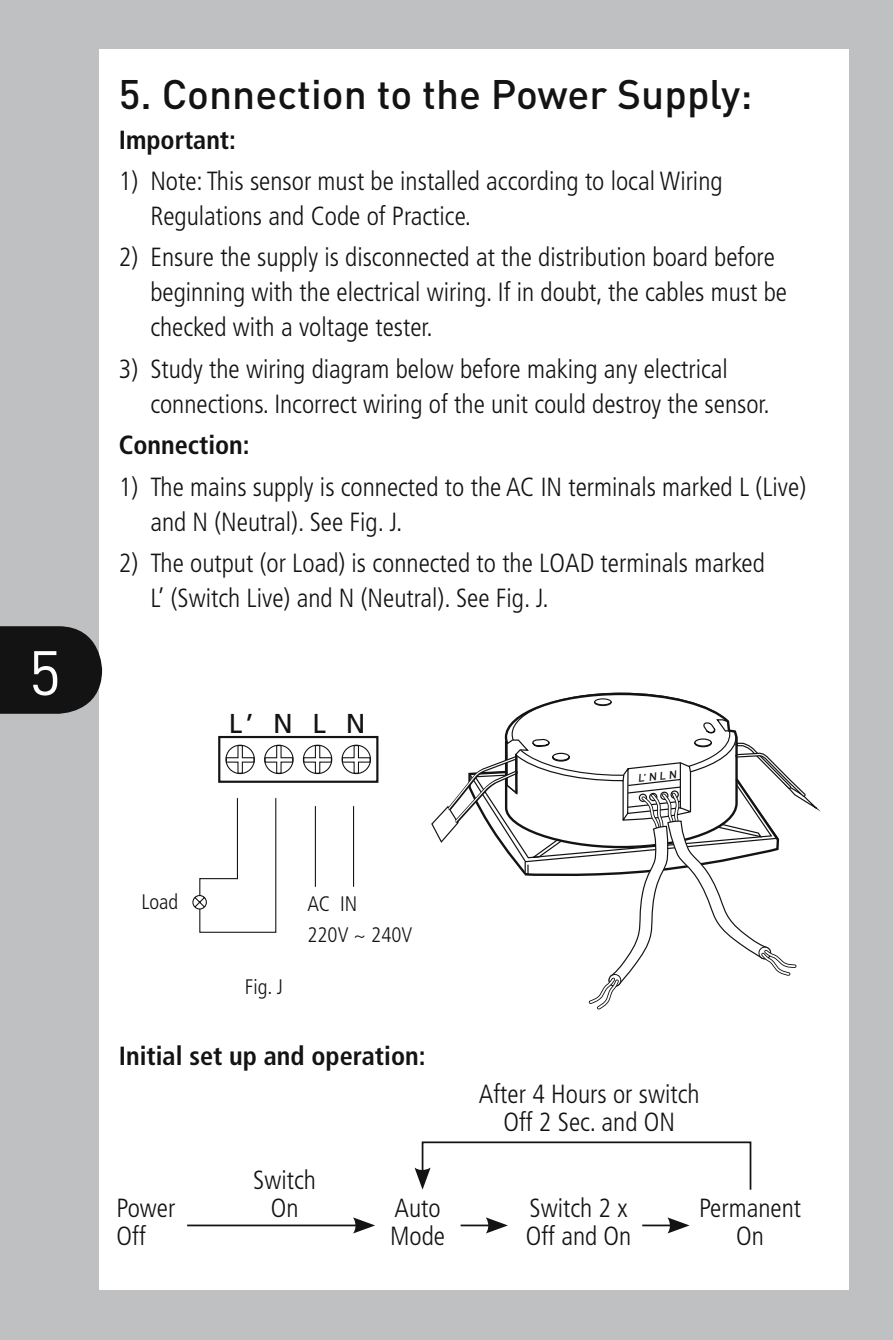
<style>
.page{position:relative;width:893px;height:1340px;background:#fff}
.page>*{position:absolute;margin:0;border:0;box-sizing:border-box;transform-origin:0 0}
.t1{font:61.6px "DIN";color:#fff}
.t2{font:500 40.6px "DIN";color:#141314}
.t3{font:27.3px "Frutiger LT";color:#141314}
.t4{font:300 condensed 26.25px/35px "Frutiger LT";color:#141314}
.t5{font:700 condensed 26.25px "Frutiger LT";color:#141314}
.t6{font:300 condensed 21px/30.8px "Frutiger LT";color:#141314}
.t7{font:italic 500 10.85px "DIN";color:#141314;scale:1.04 1}
</style>
<div class="page">
<div style="left:0;top:0;width:893px;height:1339px;background:#bfc0c2"></div>
<div style="left:99px;top:50px;width:749px;height:1240px;background:#fff"></div>
<svg style="left:0;top:626px;width:102px;height:87px;background:#222122"></svg>
<svg style="left:431px;top:692px;width:390px;height:318px"></svg>
<div style="left:218px;top:736px;width:160px;height:46px;border:2px solid #141314"></div>
<svg style="left:225px;top:744px;width:30px;height:30px"></svg>
<svg style="left:264px;top:744px;width:30px;height:30px"></svg>
<svg style="left:303px;top:744px;width:29px;height:30px"></svg>
<svg style="left:341px;top:744px;width:30px;height:30px"></svg>
<svg style="left:192px;top:798px;width:163px;height:134px"></svg>
<hr style="left:187px;top:1224px;width:172px;height:2px;background:#141314">
<svg style="left:353px;top:1217px;width:22px;height:16px"></svg>
<hr style="left:461px;top:1224px;width:30px;height:2px;background:#141314">
<svg style="left:486px;top:1217px;width:22px;height:16px"></svg>
<svg style="left:414px;top:1141px;width:338px;height:49px"></svg>
<hr style="left:642px;top:1224px;width:31px;height:2px;background:#141314">
<svg style="left:667px;top:1217px;width:23px;height:16px"></svg>
<h1 class="t1" style="left:29px;top:634px;width:34px">5</h1>
<h2 class="t2" style="left:119px;top:68px;width:635px">5. Connection to the Power Supply:</h2>
<p class="t5" style="left:119px;top:124px;width:119px">Important:</p>
<p class="t4" style="left:150px;top:164px;width:574px;text-indent:-32px">1) Note: This sensor must be installed according to local Wiring<br>Regulations and Code of Practice.</p>
<p class="t4" style="left:150px;top:240px;width:638px;text-indent:-32px">2) Ensure the supply is disconnected at the distribution board before beginning with the electrical wiring. If in doubt, the cables must be checked with a voltage tester.</p>
<p class="t4" style="left:150px;top:352px;width:621px;text-indent:-32px">3) Study the wiring diagram below before making any electrical connections. Incorrect wiring of the unit could destroy the sensor.</p>
<p class="t5" style="left:119px;top:429px;width:132px">Connection:</p>
<p class="t4" style="left:150px;top:469px;width:657px;text-indent:-32px">1) The mains supply is connected to the AC IN terminals marked L (Live) and N (Neutral). See Fig. J.</p>
<p class="t4" style="left:150px;top:546px;width:616px;text-indent:-32px">2) The output (or Load) is connected to the LOAD terminals marked<br>L’ (Switch Live) and N (Neutral). See Fig. J.</p>
<p class="t3" style="left:229px;top:707px;width:138px">L’ N L N</p>
<p class="t6" style="left:141px;top:887px;width:38px">Load</p>
<p class="t6" style="left:245px;top:971px;width:40px">Fig. J</p>
<p class="t6" style="left:307px;top:888px;width:106px">AC IN<br>220V ~ 240V</p>
<p class="t5" style="left:119px;top:1040px;width:308px">Initial set up and operation:</p>
<p class="t4" style="left:253px;top:1162px;width:64px">Switch</p>
<p class="t7" style="left:637px;top:771px;width:39px;rotate:-7deg">L’ N L N</p>
<p class="t4" style="left:479px;top:1080px;width:222px;line-height:28px;text-align:center">After 4 Hours or switch<br>Off 2 Sec. and ON</p>
<p class="t4" style="left:117px;top:1190px;width:60px">Power</p>
<p class="t4" style="left:271px;top:1190px;width:29px">On</p>
<p class="t4" style="left:394px;top:1190px;width:48px">Auto</p>
<p class="t4" style="left:530px;top:1190px;width:100px">Switch 2 x</p>
<p class="t4" style="left:699px;top:1190px;width:104px">Permanent</p>
<p class="t4" style="left:117px;top:1218px;width:31px">Off</p>
<p class="t4" style="left:390px;top:1218px;width:56px">Mode</p>
<p class="t4" style="left:526px;top:1218px;width:107px">Off and On</p>
<p class="t4" style="left:736px;top:1218px;width:29px">On</p>
</div>
